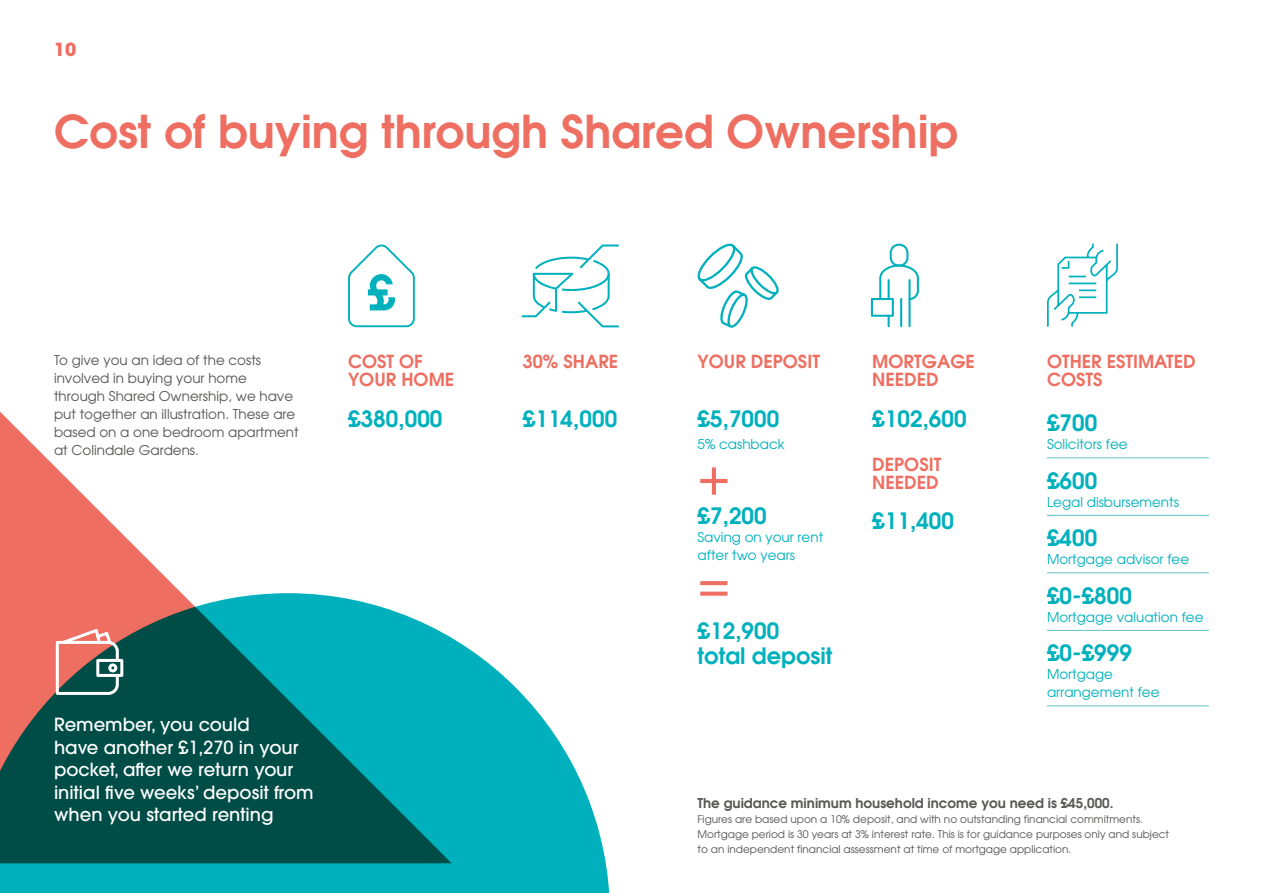
<style>
.page{position:relative;width:1263px;height:893px;background:#fff}
.page>*{position:absolute;margin:0;border:0;box-sizing:border-box;transform-origin:0 0}
.t1{font:54px "Avant Garde";color:#ee6f61}
.t2{font:600 45.15px "Avant Garde";color:#ee6f61}
.t3{font:600 22.5px/25.5px "Avant Garde";color:#00b1bd}
.t4{font:500 18px/22.5px "ITC Avant Garde Pro";color:#fff}
.t5{font:600 18px/18px "Avant Garde";color:#ee6f61}
.t6{font:700 18px "Avant Garde LT";color:#ee6f61}
.t7{font:13.5px/18px "Avant Garde";color:#575756}
.t8{font:13.5px/18px "Avant Garde";color:#00b1bd}
.t9{font:600 13.5px "Avant Garde";color:#575756}
.t10{font:10.5px/15px "Avant Garde";color:#575756}
</style>
<div class="page">
<svg style="left:697px;top:243px;width:82px;height:85px"></svg>
<hr style="left:1047px;top:458px;width:162px;height:1px;background:#60c1ca">
<hr style="left:1047px;top:515px;width:162px;height:1px;background:#60c1ca">
<hr style="left:1047px;top:573px;width:162px;height:1px;background:#60c1ca">
<hr style="left:1047px;top:630px;width:162px;height:1px;background:#60c1ca">
<hr style="left:1047px;top:706px;width:162px;height:1px;background:#60c1ca">
<svg style="left:348px;top:244px;width:67px;height:84px"></svg>
<svg style="left:871px;top:244px;width:48px;height:83px"></svg>
<svg style="left:522px;top:244px;width:97px;height:83px"></svg>
<svg style="left:1047px;top:243px;width:71px;height:84px"></svg>
<svg style="left:0;top:638px;width:610px;height:255px;fill:#00b1bd"></svg>
<svg style="left:0;top:411px;width:452px;height:452px"></svg>
<svg style="left:54px;top:626px;width:71px;height:70px"></svg>
<h3 class="t6" style="left:54px;top:38px;width:24px">10</h3>
<h2 class="t2" style="left:54px;top:102px;width:906px">Cost of buying through Shared Ownership</h2>
<p class="t7" style="left:54px;top:351px;width:246px">To give you an idea of the costs involved in buying your home through Shared Ownership, we have put together an illustration. These are based on a one bedroom apartment at Colindale Gardens.</p>
<h3 class="t5" style="left:348px;top:352px;width:108px">COST OF<br>YOUR HOME</h3>
<h3 class="t3" style="left:348px;top:405px;width:96px">£380,000</h3>
<h3 class="t5" style="left:523px;top:352px;width:97px">30% SHARE</h3>
<h3 class="t3" style="left:523px;top:405px;width:96px">£114,000</h3>
<h3 class="t5" style="left:697px;top:352px;width:124px">YOUR DEPOSIT</h3>
<h3 class="t3" style="left:697px;top:405px;width:83px">£5,7000</h3>
<p class="t8" style="left:697px;top:435px;width:89px">5% cashback</p>
<h1 class="t1" style="left:697px;top:444px;width:34px">+</h1>
<h3 class="t3" style="left:697px;top:502px;width:71px">£7,200</h3>
<p class="t8" style="left:697px;top:528px;width:127px">Saving on your rent after two years</p>
<h1 class="t1" style="left:697px;top:551px;width:34px">=</h1>
<h3 class="t3" style="left:697px;top:617px;width:137px">£12,900 total deposit</h3>
<h3 class="t5" style="left:872px;top:352px;width:104px">MORTGAGE<br>NEEDED</h3>
<h3 class="t3" style="left:872px;top:405px;width:96px">£102,600</h3>
<h3 class="t5" style="left:872px;top:455px;width:71px">DEPOSIT<br>NEEDED</h3>
<h3 class="t3" style="left:872px;top:508px;width:83px">£11,400</h3>
<h3 class="t5" style="left:1047px;top:352px;width:150px">OTHER ESTIMATED<br>COSTS</h3>
<h3 class="t3" style="left:1047px;top:410px;width:52px">£700</h3>
<p class="t8" style="left:1047px;top:435px;width:82px">Solicitors fee</p>
<h3 class="t3" style="left:1047px;top:467px;width:52px">£600</h3>
<p class="t8" style="left:1047px;top:492px;width:133px">Legal disbursements</p>
<h3 class="t3" style="left:1047px;top:525px;width:52px">£400</h3>
<p class="t8" style="left:1047px;top:550px;width:144px">Mortgage advisor fee</p>
<h3 class="t3" style="left:1047px;top:582px;width:87px">£0-£800</h3>
<p class="t8" style="left:1047px;top:607px;width:158px">Mortgage valuation fee</p>
<h3 class="t3" style="left:1047px;top:640px;width:87px">£0-£999</h3>
<p class="t8" style="left:1047px;top:665px;width:114px">Mortgage arrangement fee</p>
<h3 class="t4" style="left:54px;top:713px;width:261px">Remember, you could<br>have another £1,270 in your pocket, after we return your initial five weeks’ deposit from when you started renting</h3>
<p class="t9" style="left:697px;top:794px;width:418px">The guidance minimum household income you need is £45,000.</p>
<p class="t10" style="left:697px;top:811px;width:473px">Figures are based upon a 10% deposit, and with no outstanding financial commitments.<br>Mortgage period is 30 years at 3% interest rate. This is for guidance purposes only and subject to an independent financial assessment at time of mortgage application.</p>
</div>
